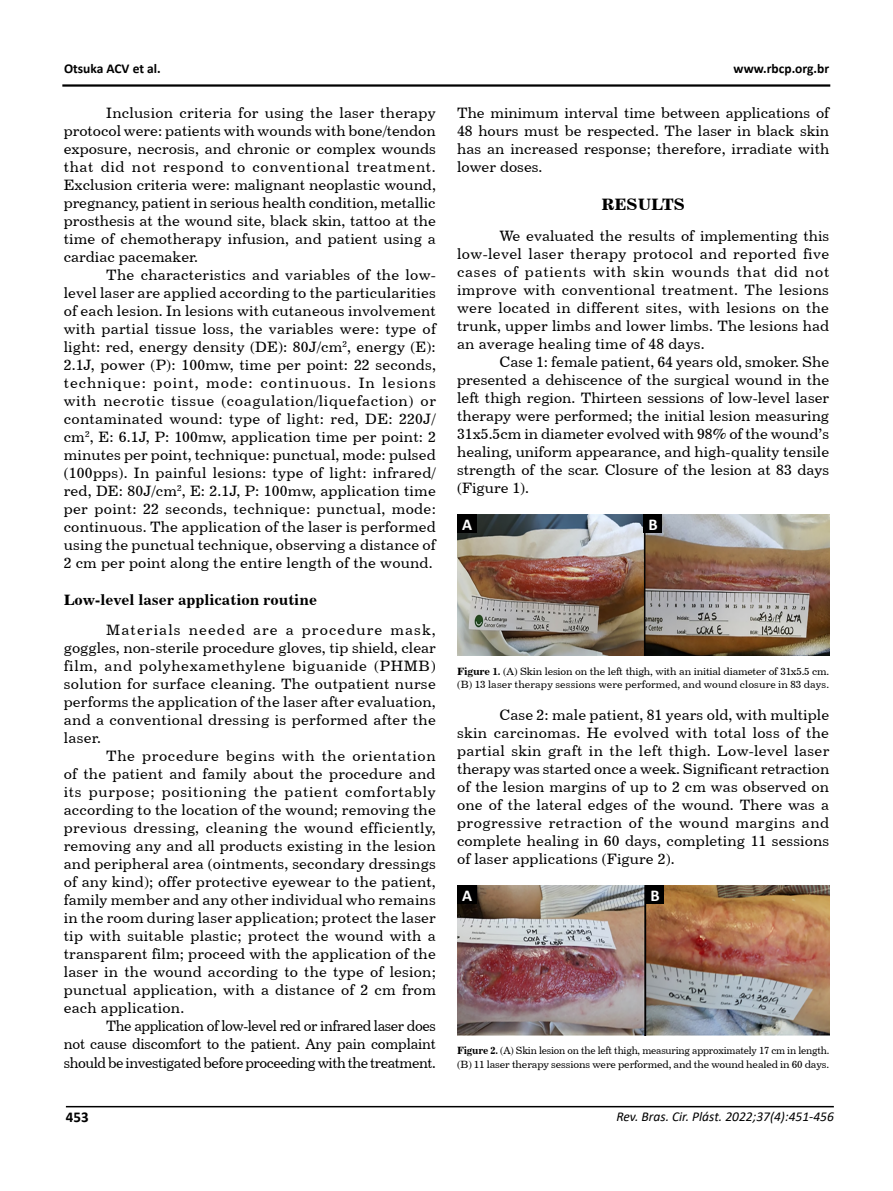
<style>
.page{position:relative;width:893px;height:1191px;background:#fff}
.page>*{position:absolute;margin:0;border:0;box-sizing:border-box;transform-origin:0 0}
.t1{font:16.5px "Century 731 BT Bold A";color:#000}
.t2{font:700 16.5px "Calibri";color:#fff}
.t3{font:15px/18px "Century 731 BT Roman A";letter-spacing:.005em;color:#000;text-align:justify}
.t4{font:15px/18px "Century 731 BT Roman A";letter-spacing:.005em;color:#000;text-align:justify;scale:.95 1}
.t5{font:15px "Century 731 BT Bold A";color:#000}
.t6{font:700 15px "Calibri";color:#000}
.t7{font:italic 13.5px "Calibri";color:#000}
.t8{font:700 13.5px "Calibri";color:#000}
.t9{font:10.5px/13.2px "Century 731 BT Roman A";letter-spacing:-.01em;color:#000;scale:.95 1}
.t10{font:10.5px/13.2px "Century 731 BT Roman A";letter-spacing:.01em;color:#000}
.s1{font-family:"Century 731 BT Bold A"}
</style>
<div class="page">
<hr style="left:66px;top:1106px;width:768px;height:1px;background:#000">
<hr style="left:62px;top:84px;width:768px;height:3px;background:#000">
<img style="left:457px;top:514px;width:372px;height:142px">
<div style="left:643px;top:514px;width:19px;height:18px;background:#000"></div>
<div style="left:457px;top:514px;width:20px;height:18px;background:#000"></div>
<img style="left:457px;top:885px;width:372px;height:150px">
<div style="left:457px;top:885px;width:20px;height:19px;background:#000"></div>
<div style="left:645px;top:885px;width:19px;height:19px;background:#000"></div>
<p class="t8" style="left:64px;top:59px;width:98px">Otsuka ACV et al.</p>
<p class="t8" style="left:734px;top:59px;width:97px">www.rbcp.org.br</p>
<p class="t3" style="left:64px;top:103px;width:374px;text-indent:43px">Inclusion criteria for using the laser therapy protocol were: patients with wounds with bone/tendon exposure, necrosis, and chronic or complex wounds that did not respond to conventional treatment.<br>Exclusion criteria were: malignant neoplastic wound, pregnancy, patient in serious health condition, metallic prosthesis at the wound site, black skin, tattoo at the time of chemotherapy infusion, and patient using a cardiac pacemaker.</p>
<p class="t3" style="left:64px;top:265px;width:374px;text-indent:43px">The characteristics and variables of the low&shy;level laser are applied according to the particularities of each lesion. In lesions with cutaneous involvement with partial tissue loss, the variables were: type of light: red, energy density (DE): 80J/cm<sup>2</sup>, energy (E):<br>2.1J, power (P): 100mw, time per point: 22 seconds, technique: point, mode: continuous. In lesions with necrotic tissue (coagulation/liquefaction) or contaminated wound: type of light: red, DE: 220J/ cm<sup>2</sup>, E: 6.1J, P: 100mw, application time per point: 2 minutes per point, technique: punctual, mode: pulsed (100pps). In painful lesions: type of light: infrared/ red, DE: 80J/cm<sup>2</sup>, E: 2.1J, P: 100mw, application time per point: 22 seconds, technique: punctual, mode: continuous. The application of the laser is performed using the punctual technique, observing a distance of 2 cm per point along the entire length of the wound.</p>
<p class="t5" style="left:64px;top:590px;width:255px">Low-level laser application routine</p>
<p class="t3" style="left:64px;top:621px;width:374px;text-indent:43px">Materials needed are a procedure mask, goggles, non-sterile procedure gloves, tip shield, clear film, and polyhexamethylene biguanide (PHMB) solution for surface cleaning. The outpatient nurse performs the application of the laser after evaluation, and a conventional dressing is performed after the laser.</p>
<p class="t3" style="left:64px;top:747px;width:374px;text-indent:43px">The procedure begins with the orientation of the patient and family about the procedure and its purpose; positioning the patient comfortably according to the location of the wound; removing the previous dressing, cleaning the wound efficiently, removing any and all products existing in the lesion and peripheral area (ointments, secondary dressings of any kind); offer protective eyewear to the patient, family member and any other individual who remains in the room during laser application; protect the laser tip with suitable plastic; protect the wound with a transparent film; proceed with the application of the laser in the wound according to the type of lesion; punctual application, with a distance of 2 cm from each application.</p>
<p class="t4" style="left:64px;top:1017px;width:393px;text-indent:43px">The application of low-level red or infrared laser does not cause discomfort to the patient. Any pain complaint should be investigated before proceeding with the treatment.</p>
<p class="t3" style="left:457px;top:103px;width:374px">The minimum interval time between applications of 48 hours must be respected. The laser in black skin has an increased response; therefore, irradiate with lower doses.</p>
<p class="t1" style="left:601px;top:194px;width:85px">RESULTS</p>
<p class="t3" style="left:457px;top:226px;width:374px;text-indent:43px">We evaluated the results of implementing this low-level laser therapy protocol and reported five cases of patients with skin wounds that did not improve with conventional treatment. The lesions were located in different sites, with lesions on the trunk, upper limbs and lower limbs. The lesions had an average healing time of 48 days.</p>
<p class="t3" style="left:457px;top:352px;width:374px;text-indent:43px">Case 1: female patient, 64 years old, smoker. She presented a dehiscence of the surgical wound in the left thigh region. Thirteen sessions of low-level laser therapy were performed; the initial lesion measuring 31x5.5cm in diameter evolved with 98% of the wound’s healing, uniform appearance, and high-quality tensile strength of the scar. Closure of the lesion at 83 days (Figure 1).</p>
<p class="t2" style="left:462px;top:512px;width:11px">A</p>
<p class="t2" style="left:649px;top:512px;width:11px">B</p>
<p class="t10" style="left:457px;top:664px;width:374px"><span class="s1">Figure 1.</span> (A) Skin lesion on the left thigh, with an initial diameter of 31x5.5 cm. (B) 13 laser therapy sessions were performed, and wound closure in 83 days.</p>
<p class="t3" style="left:457px;top:706px;width:374px;text-indent:43px">Case 2: male patient, 81 years old, with multiple skin carcinomas. He evolved with total loss of the partial skin graft in the left thigh. Low-level laser therapy was started once a week. Significant retraction of the lesion margins of up to 2 cm was observed on one of the lateral edges of the wound. There was a progressive retraction of the wound margins and complete healing in 60 days, completing 11 sessions of laser applications (Figure 2).</p>
<p class="t2" style="left:462px;top:884px;width:11px">A</p>
<p class="t2" style="left:651px;top:884px;width:11px">B</p>
<p class="t9" style="left:457px;top:1044px;width:393px"><span class="s1">Figure 2.</span> (A) Skin lesion on the left thigh, measuring approximately 17 cm in length. (B) 11 laser therapy sessions were performed, and the wound healed in 60 days.</p>
<p class="t6" style="left:66px;top:1106px;width:24px">453</p>
<p class="t7" style="left:616px;top:1107px;width:219px">Rev. Bras. Cir. Plást. 2022;37(4):451-456</p>
</div>
